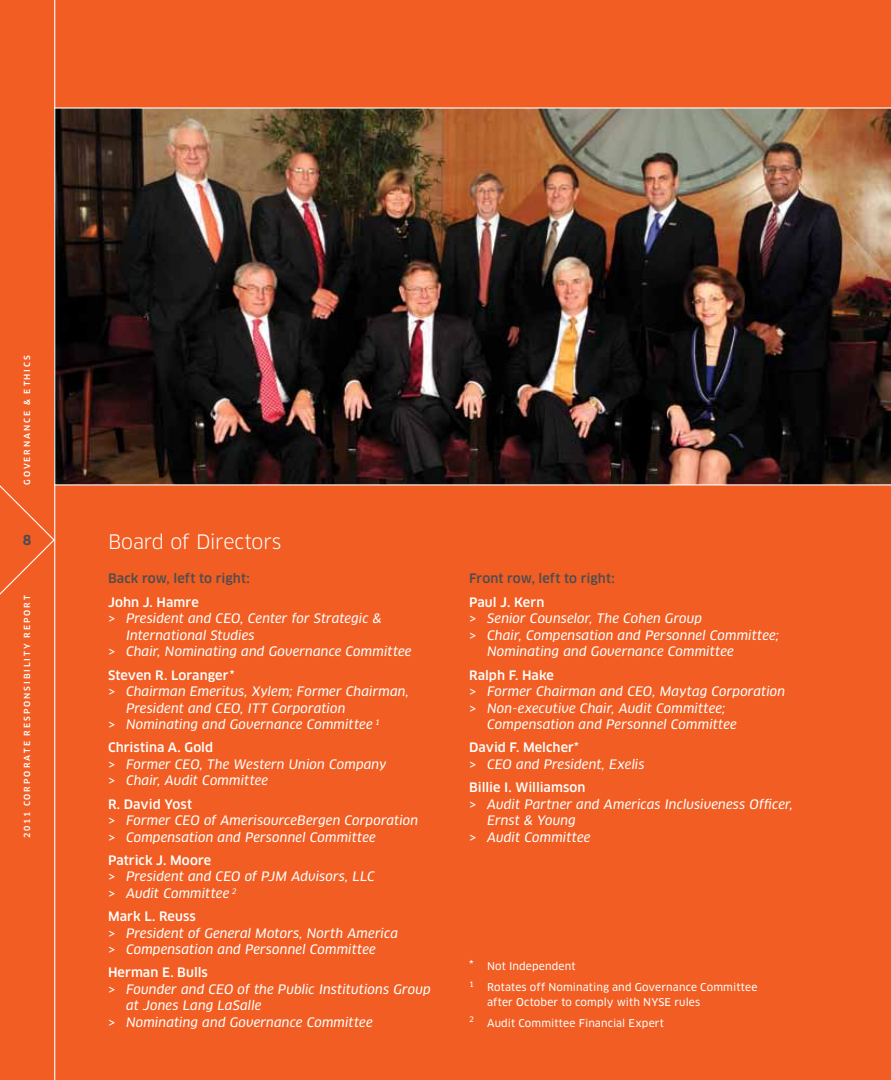
<style>
.page{position:relative;width:891px;height:1080px;background:#f15d22}
.page>*{position:absolute;margin:0;border:0;box-sizing:border-box;transform-origin:0 0}
.t1{font:19.5px "Clan Pro";letter-spacing:-.02em;color:#fff}
.t2{font:700 13.5px "Clan Pro";color:#4d4d4f}
.t3{font:italic 12.75px/16.5px "Clan Pro News";letter-spacing:.01em;color:#fff}
.t4{font:500 12.75px "Clan Pro";color:#fff}
.t5{font:500 12.75px "Clan Pro";letter-spacing:.005em;color:#4d4d4f}
.t6{font:10.5px/14.2px "Clan Pro News";letter-spacing:.015em;color:#fff}
.t7{font:500 8.25px "Clan Pro";letter-spacing:.235em;color:#fff}
.t8{font:7.5px "Clan Pro News";color:#fff}
.s1{font-size:12.75px}
</style>
<div class="page">
<img style="left:55px;top:109px;width:836px;height:375px">
<svg style="left:0;top:467px;width:56px;height:146px"></svg>
<hr style="left:54px;top:0;width:1px;height:1080px;background:#fff">
<hr style="left:54px;top:107px;width:837px;height:2px;background:#fff">
<hr style="left:54px;top:484px;width:837px;height:1px;background:#fff">
<p class="t7" style="left:22px;top:485px;width:131px;rotate:-90deg">gover na nce &amp; ethics</p>
<p class="t2" style="left:23px;top:532px;width:10px">8</p>
<p class="t7" style="left:22px;top:838px;width:244px;rotate:-90deg">2011 corp orate r esp onsibili ty r ep or t</p>
<h1 class="t1" style="left:108px;top:530px;width:175px">Board of Directors</h1>
<p class="t5" style="left:108px;top:571px;width:143px">Back row, left to right:</p>
<p class="t4" style="left:108px;top:595px;width:92px">John J. Hamre</p>
<p class="t3" style="left:108px;top:610px;width:275px">&gt; President and CEO, Center for Strategic &amp;</p>
<p class="t3" style="left:126px;top:627px;width:130px">International Studies</p>
<p class="t3" style="left:108px;top:643px;width:305px">&gt; Chair, Nominating and Governance Committee</p>
<p class="t4" style="left:108px;top:667px;width:128px">Steven R. Loranger*</p>
<p class="t3" style="left:108px;top:683px;width:302px">&gt; Chairman Emeritus, Xylem; Former Chairman,</p>
<p class="t3" style="left:126px;top:700px;width:221px">President and CEO, ITT Corporation</p>
<p class="t3" style="left:108px;top:716px;width:273px">&gt; Nominating and Governance Committee <sup>1</sup></p>
<p class="t4" style="left:108px;top:740px;width:107px">Christina A. Gold</p>
<p class="t3" style="left:108px;top:756px;width:280px">&gt; Former CEO, The Western Union Company &gt; Chair, Audit Committee</p>
<p class="t4" style="left:108px;top:796px;width:86px">R. David Yost</p>
<p class="t3" style="left:108px;top:812px;width:312px">&gt; Former CEO of AmerisourceBergen Corporation &gt; Compensation and Personnel Committee</p>
<p class="t4" style="left:108px;top:853px;width:105px">Patrick J. Moore</p>
<p class="t3" style="left:108px;top:868px;width:268px">&gt; President and CEO of PJM Advisors, LLC &gt; Audit Committee <sup>2</sup></p>
<p class="t4" style="left:108px;top:909px;width:89px">Mark L. Reuss</p>
<p class="t3" style="left:108px;top:925px;width:292px">&gt; President of General Motors, North America &gt; Compensation and Personnel Committee</p>
<p class="t4" style="left:108px;top:965px;width:101px">Herman E. Bulls</p>
<p class="t3" style="left:108px;top:981px;width:324px">&gt; Founder and CEO of the Public Institutions Group</p>
<p class="t3" style="left:126px;top:997px;width:137px">at Jones Lang LaSalle</p>
<p class="t3" style="left:108px;top:1014px;width:266px">&gt; Nominating and Governance Committee</p>
<p class="t5" style="left:469px;top:571px;width:147px">Front row, left to right:</p>
<p class="t4" style="left:469px;top:595px;width:77px">Paul J. Kern</p>
<p class="t3" style="left:469px;top:610px;width:235px">&gt; Senior Counselor, The Cohen Group</p>
<p class="t3" style="left:469px;top:627px;width:312px">&gt; Chair, Compensation and Personnel Committee;</p>
<p class="t3" style="left:487px;top:643px;width:248px">Nominating and Governance Committee</p>
<p class="t4" style="left:469px;top:667px;width:86px">Ralph F. Hake</p>
<p class="t3" style="left:469px;top:683px;width:318px">&gt; Former Chairman and CEO, Maytag Corporation</p>
<p class="t3" style="left:469px;top:700px;width:258px">&gt; Non-executive Chair, Audit Committee;</p>
<p class="t3" style="left:487px;top:716px;width:251px">Compensation and Personnel Committee</p>
<p class="t4" style="left:469px;top:740px;width:111px">David F. Melcher*</p>
<p class="t3" style="left:469px;top:756px;width:177px">&gt; CEO and President, Exelis</p>
<p class="t4" style="left:469px;top:780px;width:118px">Billie I. Williamson</p>
<p class="t3" style="left:469px;top:796px;width:326px">&gt; Audit Partner and Americas Inclusiveness Officer,</p>
<p class="t3" style="left:487px;top:812px;width:90px">Ernst &amp; Young</p>
<p class="t3" style="left:469px;top:829px;width:123px">&gt; Audit Committee</p>
<p class="t6" style="left:469px;top:959px;width:108px"><span class="s1">*</span> Not Independent</p>
<p class="t8" style="left:469px;top:980px;width:6px">1</p>
<p class="t6" style="left:487px;top:980px;width:272px">Rotates off Nominating and Governance Committee after October to comply with NYSE rules</p>
<p class="t8" style="left:469px;top:1015px;width:6px">2</p>
<p class="t6" style="left:487px;top:1016px;width:178px">Audit Committee Financial Expert</p>
</div>
